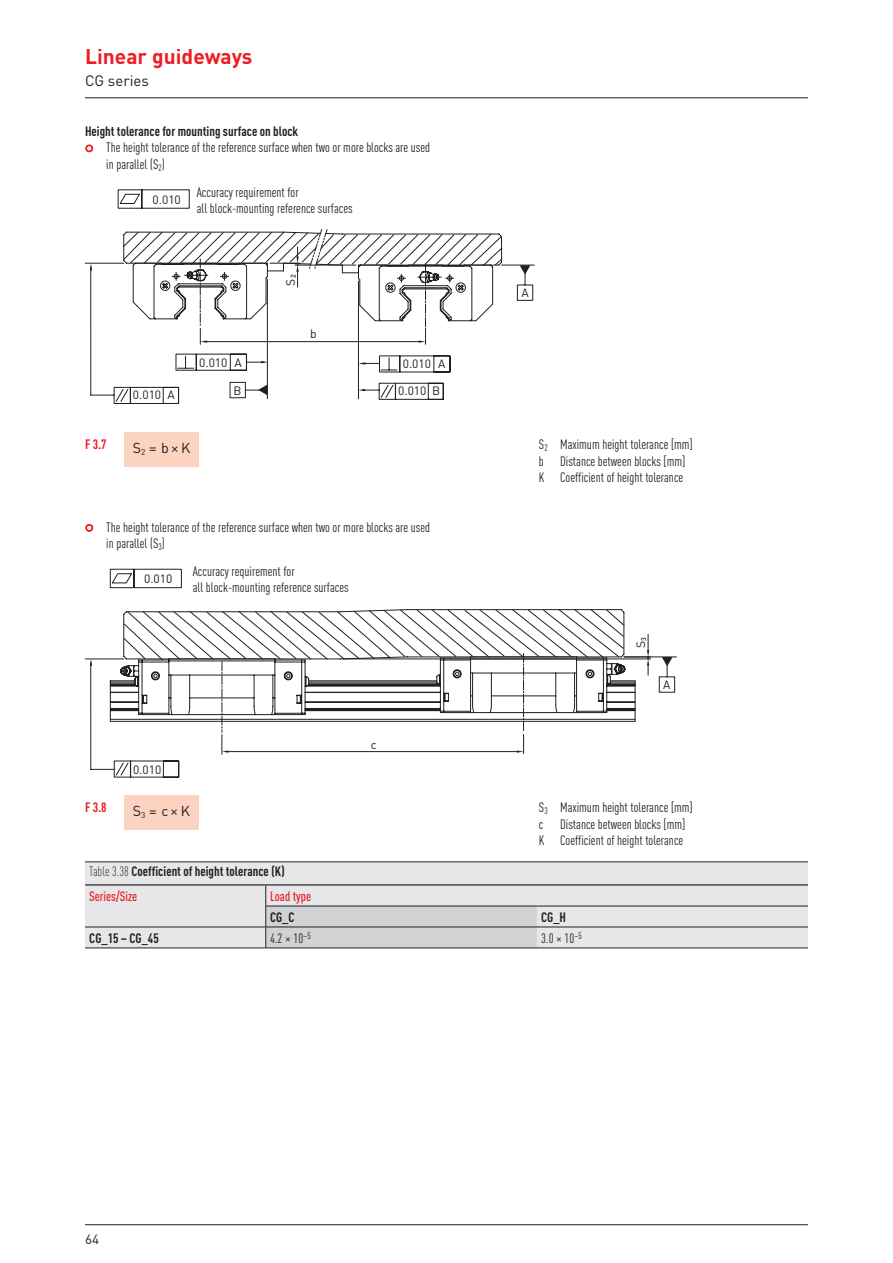
<style>
.page{position:relative;width:893px;height:1263px;background:#fff}
.page>*{position:absolute;margin:0;border:0;box-sizing:border-box;transform-origin:0 0}
.t1{font:700 21px "DIN Pro";color:#ee1d23}
.t2{font:15px "DIN Pro";color:#231f20}
.t3{font:14.25px "DIN Pro";color:#231f20}
.t4{font:condensed 13.5px/16.5px "DIN Pro";color:#231f20}
.t5{font:700 condensed 13.5px/24.2px "DIN Pro";color:#231f20}
.t6{font:500 condensed 13.5px "DIN Pro";color:#ee1d23}
.t7{font:700 condensed 13.5px "DIN Pro";color:#ee1d23}
.t8{font:13.5px "DIN Pro";color:#231f20}
.t9{font:12px "DIN Pro";color:#231f20}
.s1{font-weight:300}
.s2{font-weight:500;color:#ee1d23}
</style>
<div class="page">
<hr style="left:85px;top:98px;width:723px;height:1px;background:#231f20">
<hr style="left:85px;top:1224px;width:723px;height:1px;background:#231f20">
<div style="left:85px;top:862px;width:723px;height:86px;background:#e6e7e9"></div>
<hr style="left:85px;top:884px;width:181px;height:1px;background:#231f20">
<hr style="left:266px;top:884px;width:271px;height:1px;background:#231f20">
<hr style="left:537px;top:884px;width:271px;height:1px;background:#231f20">
<hr style="left:537px;top:906px;width:271px;height:1px;background:#231f20">
<hr style="left:85px;top:927px;width:181px;height:1px;background:#231f20">
<svg style="left:265px;top:885px;width:272px;height:63px;background:#cdcdcf"></svg>
<hr style="left:537px;top:927px;width:271px;height:1px;background:#231f20">
<hr style="left:85px;top:948px;width:181px;height:1px;background:#231f20">
<hr style="left:266px;top:948px;width:271px;height:1px;background:#231f20">
<hr style="left:537px;top:948px;width:271px;height:1px;background:#231f20">
<hr style="left:85px;top:861px;width:181px;height:1px;background:#231f20">
<hr style="left:266px;top:861px;width:271px;height:1px;background:#231f20">
<hr style="left:537px;top:861px;width:271px;height:1px;background:#231f20">
<div style="left:124px;top:433px;width:75px;height:34px;background:#fcd2c0"></div>
<div style="left:124px;top:796px;width:74px;height:34px;background:#fcd2c0"></div>
<svg style="left:85px;top:189px;width:450px;height:215px"></svg>
<svg style="left:520px;top:265px;width:10px;height:10px"></svg>
<svg style="left:258px;top:384px;width:9px;height:11px"></svg>
<svg style="left:123px;top:229px;width:379px;height:115px"></svg>
<svg style="left:85px;top:569px;width:592px;height:201px"></svg>
<svg style="left:662px;top:657px;width:10px;height:9px"></svg>
<svg style="left:114px;top:754px;width:511px;height:23px"></svg>
<svg style="left:110px;top:609px;width:541px;height:145px"></svg>
<h1 class="t1" style="left:85px;top:39px;width:169px">Linear guideways</h1>
<p class="t2" style="left:85px;top:69px;width:65px">CG series</p>
<p class="t5" style="left:85px;top:118px;width:215px">Height tolerance for mounting surface on block</p>
<p class="t4" style="left:106px;top:138px;width:325px">The height tolerance of the reference surface when two or more blocks are used in parallel (S<sub>2</sub>)</p>
<p class="t9" style="left:153px;top:190px;width:30px">0.010</p>
<p class="t4" style="left:197px;top:183px;width:157px">Accuracy requirement for<br>all block-mounting reference surfaces</p>
<p class="t9" style="left:199px;top:353px;width:30px">0.010</p>
<p class="t9" style="left:235px;top:353px;width:9px">A</p>
<p class="t9" style="left:281px;top:286px;width:12px;rotate:-90deg">S<sub>2</sub></p>
<p class="t9" style="left:310px;top:325px;width:8px">b</p>
<p class="t9" style="left:403px;top:354px;width:30px">0.010</p>
<p class="t9" style="left:438px;top:354px;width:9px">A</p>
<p class="t7" style="left:85px;top:434px;width:23px">F 3.7</p>
<p class="t9" style="left:234px;top:381px;width:10px">B</p>
<p class="t9" style="left:432px;top:382px;width:10px">B</p>
<p class="t9" style="left:133px;top:386px;width:30px">0.010</p>
<p class="t9" style="left:398px;top:381px;width:30px">0.010</p>
<p class="t9" style="left:167px;top:386px;width:9px">A</p>
<p class="t3" style="left:133px;top:437px;width:59px">S<sub>2</sub>=b × K</p>
<p class="t4" style="left:106px;top:518px;width:325px">The height tolerance of the reference surface when two or more blocks are used in parallel (S<sub>3</sub>)</p>
<p class="t9" style="left:144px;top:569px;width:30px">0.010</p>
<p class="t4" style="left:193px;top:562px;width:157px">Accuracy requirement for<br>all block-mounting reference surfaces</p>
<p class="t7" style="left:85px;top:797px;width:23px">F 3.8</p>
<p class="t9" style="left:133px;top:760px;width:30px">0.010</p>
<p class="t3" style="left:133px;top:800px;width:59px">S<sub>3</sub> =c× K</p>
<p class="t9" style="left:371px;top:735px;width:7px">c</p>
<p class="t9" style="left:522px;top:283px;width:9px">A</p>
<p class="t4" style="left:539px;top:435px;width:155px">S<sub>2</sub> Maximum height tolerance [mm] b Distance between blocks [mm]<br>K Coefficient of height tolerance</p>
<p class="t9" style="left:631px;top:648px;width:12px;rotate:-90deg">S<sub>3</sub></p>
<p class="t9" style="left:663px;top:675px;width:9px">A</p>
<p class="t4" style="left:539px;top:798px;width:155px">S<sub>3</sub> Maximum height tolerance [mm] c Distance between blocks [mm]<br>K Coefficient of height tolerance</p>
<p class="t5" style="left:89px;top:858px;width:197px"><span class="s1">Table 3.38</span> Coefficient of height tolerance (K)<br><span class="s2">Series/Size</span></p>
<p class="t6" style="left:270px;top:886px;width:43px">Load type</p>
<p class="t5" style="left:270px;top:904px;width:26px">CG_C</p>
<p class="t5" style="left:541px;top:904px;width:26px">CG_H</p>
<p class="t5" style="left:89px;top:924px;width:71px">CG_15 – CG_45</p>
<p class="t4" style="left:270px;top:928px;width:42px">4.2 × 10<sup>–5</sup></p>
<p class="t4" style="left:541px;top:928px;width:42px">3.0 × 10<sup>–5</sup></p>
<p class="t8" style="left:85px;top:1228px;width:16px">64</p>
</div>
